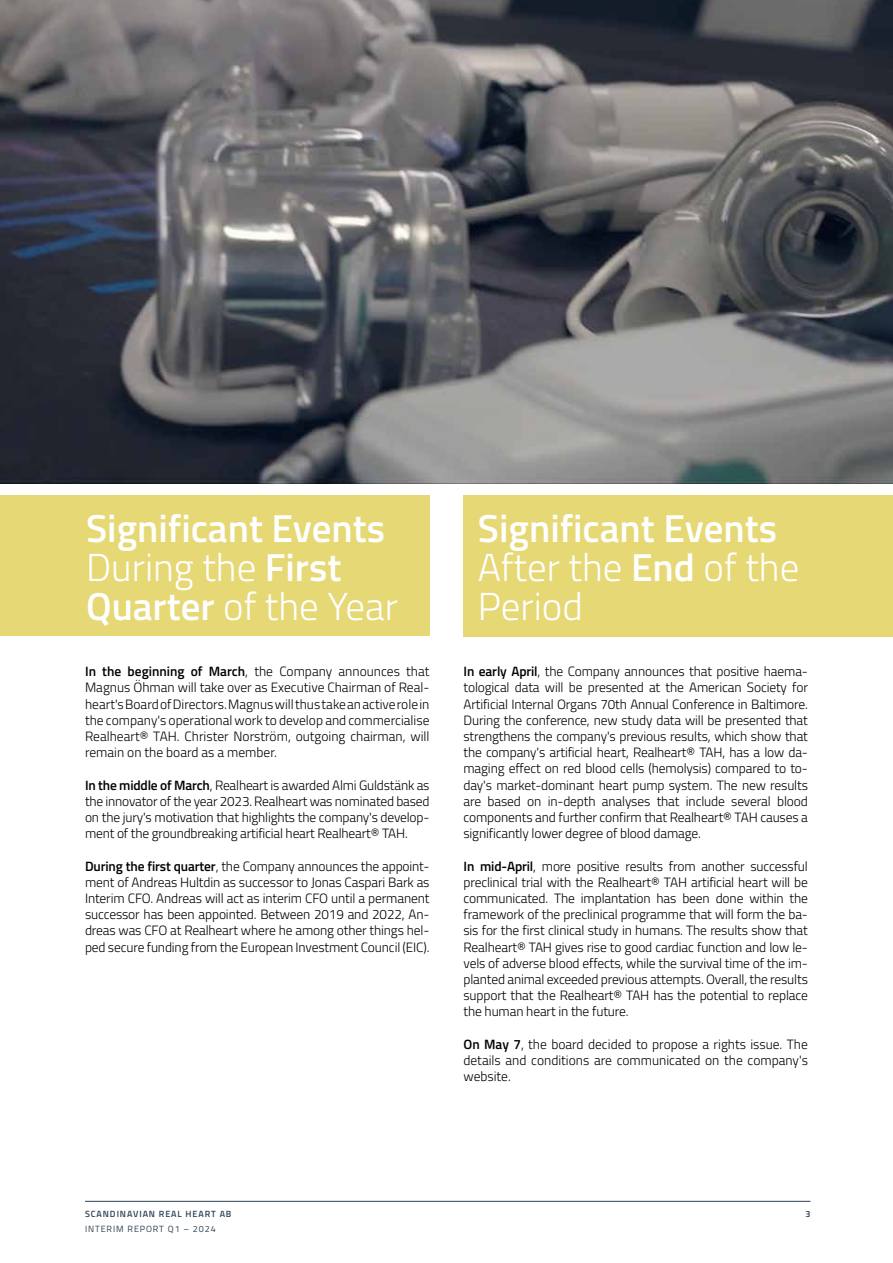
<style>
.page{position:relative;width:893px;height:1263px;background:#fff}
.page>*{position:absolute;margin:0;border:0;box-sizing:border-box;transform-origin:0 0}
.t1{font:600 39px/39px "Titillium Web";color:#fff}
.t2{font:300 13.5px/16.2px "Titillium Web";letter-spacing:-.01em;color:#000;text-align:justify}
.t3{font:600 9px "Titillium Web";letter-spacing:.1em;color:#2d4254}
.t4{font:9px "Titillium Web";letter-spacing:.1em;color:#2d4254}
.s1{font-weight:300}
.s2{font-weight:600}
</style>
<div class="page">
<div style="left:0;top:495px;width:429px;height:141px;background:#e6d875"></div>
<div style="left:463px;top:495px;width:430px;height:142px;background:#e6d875"></div>
<img style="left:0;top:0;width:893px;height:483px">
<hr style="left:85px;top:1201px;width:725px;height:1px;background:#2d4254">
<h1 class="t1" style="left:86px;top:506px;width:313px">Significant Events<br><span class="s1">During the</span> First<br>Quarter <span class="s1">of the Year</span></h1>
<h1 class="t1" style="left:478px;top:506px;width:323px">Significant Events<br><span class="s1">After the</span> End <span class="s1">of the<br>Period</span></h1>
<p class="t2" style="left:85px;top:663px;width:346px"><span class="s2">In the beginning of March</span>, the Company announces that Magnus Öhman will take over as Executive Chairman of Real&shy;heart's Board of Directors. Magnus will thus take an active role in the company's operational work to develop and commercialise Realheart® TAH. Christer Norström, outgoing chairman, will remain on the board as a member.</p>
<p class="t2" style="left:85px;top:776px;width:346px"><span class="s2">In the middle of March</span>, Realheart is awarded Almi Guldstänk as the innovator of the year 2023. Realheart was nominated based on the jury's motivation that highlights the company's develop&shy;ment of the groundbreaking artificial heart Realheart® TAH.</p>
<p class="t2" style="left:85px;top:857px;width:346px"><span class="s2">During the first quarter</span>, the Company announces the appoint&shy;ment of Andreas Hultdin as successor to Jonas Caspari Bark as Interim CFO. Andreas will act as interim CFO until a permanent successor has been appointed. Between 2019 and 2022, An&shy;dreas was CFO at Realheart where he among other things hel&shy;ped secure funding from the European Investment Council (EIC).</p>
<p class="t2" style="left:463px;top:663px;width:346px"><span class="s2">In early April</span>, the Company announces that positive haema&shy;tological data will be presented at the American Society for Artificial Internal Organs 70th Annual Conference in Baltimore.<br>During the conference, new study data will be presented that strengthens the company's previous results, which show that the company's artificial heart, Realheart® TAH, has a low da&shy;maging effect on red blood cells (hemolysis) compared to to&shy;day's market-dominant heart pump system. The new results are based on in-depth analyses that include several blood components and further confirm that Realheart® TAH causes a significantly lower degree of blood damage.</p>
<p class="t2" style="left:463px;top:857px;width:346px"><span class="s2">In mid-April</span>, more positive results from another successful preclinical trial with the Realheart® TAH artificial heart will be communicated. The implantation has been done within the framework of the preclinical programme that will form the ba&shy;sis for the first clinical study in humans. The results show that Realheart® TAH gives rise to good cardiac function and low le&shy;vels of adverse blood effects, while the survival time of the im&shy;planted animal exceeded previous attempts. Overall, the results support that the Realheart® TAH has the potential to replace the human heart in the future.</p>
<p class="t2" style="left:463px;top:1035px;width:346px"><span class="s2">On May 7</span>, the board decided to propose a rights issue. The details and conditions are communicated on the company's website.</p>
<p class="t3" style="left:85px;top:1207px;width:148px">SCANDINAVIAN REAL HEART AB</p>
<p class="t3" style="left:805px;top:1207px;width:7px">3</p>
<p class="t4" style="left:85px;top:1222px;width:132px">INTERIM REPORT Q1 – 2024</p>
</div>
